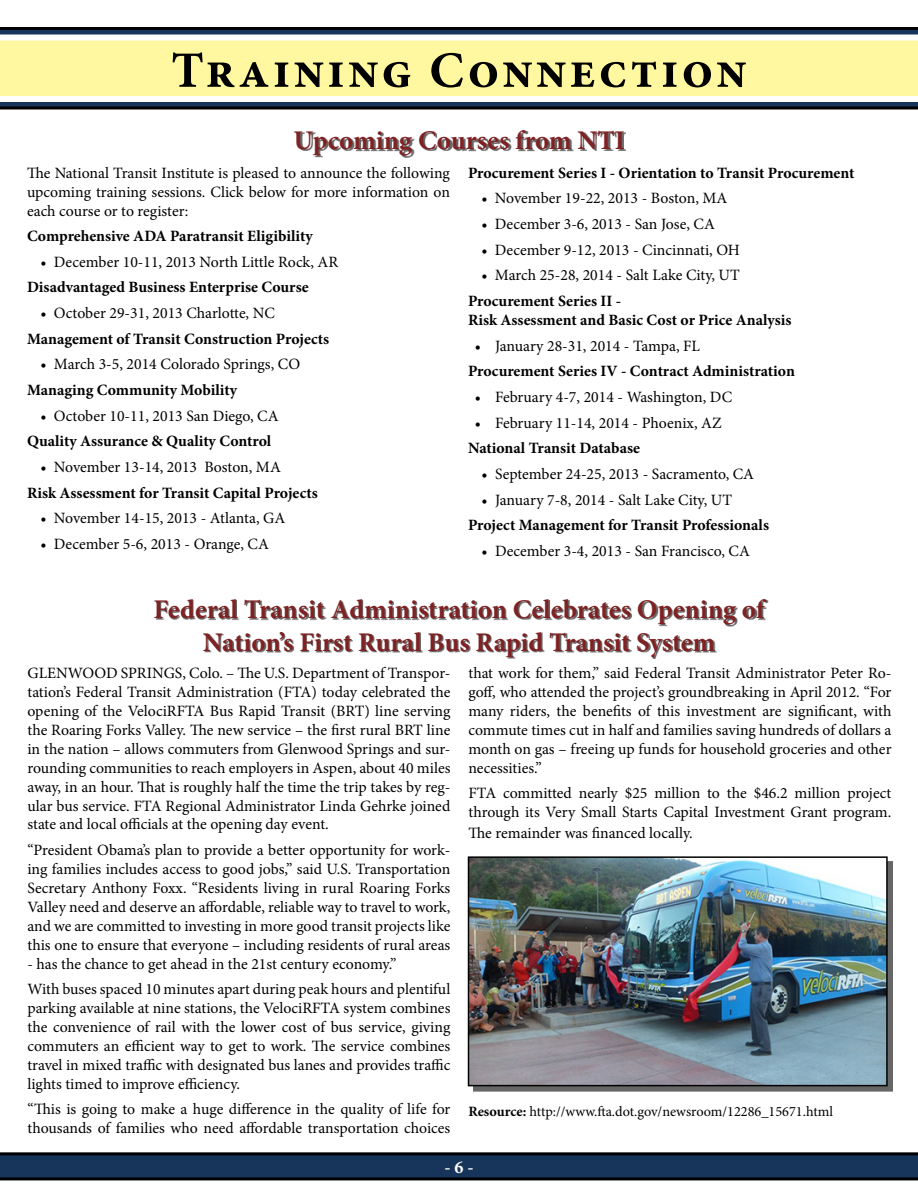
<style>
.page{position:relative;width:918px;height:1188px;background:#fff}
.page>*{position:absolute;margin:0;border:0;box-sizing:border-box;transform-origin:0 0}
.t1{font:700 51px "Minion Pro";letter-spacing:.06em;color:#000}
.t2{font:700 27px/32.4px "Minion Pro";letter-spacing:-.01em;color:#7e2224;text-align:center}
.t3{font:700 18px "Minion Pro";color:#fff}
.t4{font:15.75px/18.9px "Minion Pro";color:#000;text-align:justify}
.t5{font:700 15.75px/18.9px "Minion Pro";letter-spacing:-.005em;color:#000}
.t6{font:14.25px "Minion Pro";color:#000}
.s1{font-weight:700}
</style>
<div class="page">
<svg style="left:0;top:1152px;width:918px;height:28px;background:#152d4a"></svg>
<svg style="left:0;top:27px;width:918px;height:83px;background:#15263b"></svg>
<svg style="left:0;top:34px;width:918px;height:68px"></svg>
<div style="left:296px;top:131px;width:330px;height:26px;background:#000;opacity:.6"></div>
<div style="left:156px;top:600px;width:613px;height:59px;background:#000;opacity:.6"></div>
<div style="left:473px;top:861px;width:420px;height:230px;background:#000;opacity:.6"></div>
<img style="left:471px;top:859px;width:414px;height:224px">
<div style="left:468px;top:856px;width:420px;height:230px;border:2px solid #000"></div>
<h1 class="t1" style="left:171px;top:35px;width:577px">Training Connection</h1>
<h2 class="t2" style="left:294px;top:124px;width:333px">Upcoming Courses from NTI</h2>
<p class="t4" style="left:27px;top:163px;width:424px">The National Transit Institute is pleased to announce the following upcoming training sessions. Click below for more information on each course or to register:</p>
<p class="t5" style="left:27px;top:226px;width:287px">Comprehensive ADA Paratransit Eligibility</p>
<p class="t4" style="left:40px;top:252px;width:299px">• December 10-11, 2013 North Little Rock, AR</p>
<p class="t5" style="left:27px;top:278px;width:283px">Disadvantaged Business Enterprise Course</p>
<p class="t4" style="left:40px;top:304px;width:236px">• October 29-31, 2013 Charlotte, NC</p>
<p class="t5" style="left:27px;top:329px;width:304px">Management of Transit Construction Projects</p>
<p class="t4" style="left:40px;top:355px;width:261px">• March 3-5, 2014 Colorado Springs, CO</p>
<p class="t5" style="left:27px;top:380px;width:212px">Managing Community Mobility</p>
<p class="t4" style="left:40px;top:406px;width:240px">• October 10-11, 2013 San Diego, CA</p>
<p class="t5" style="left:27px;top:432px;width:246px">Quality Assurance &amp; Quality Control</p>
<p class="t4" style="left:40px;top:458px;width:242px">• November 13-14, 2013 Boston, MA</p>
<p class="t5" style="left:27px;top:483px;width:292px">Risk Assessment for Transit Capital Projects</p>
<p class="t4" style="left:40px;top:509px;width:246px">• November 14-15, 2013 - Atlanta, GA</p>
<p class="t4" style="left:40px;top:535px;width:230px">• December 5-6, 2013 - Orange, CA</p>
<p class="t5" style="left:468px;top:163px;width:388px">Procurement Series I - Orientation to Transit Procurement</p>
<p class="t4" style="left:481px;top:189px;width:248px">• November 19-22, 2013 - Boston, MA</p>
<p class="t4" style="left:481px;top:215px;width:235px">• December 3-6, 2013 - San Jose, CA</p>
<p class="t4" style="left:481px;top:240px;width:260px">• December 9-12, 2013 - Cincinnati, OH</p>
<p class="t4" style="left:481px;top:266px;width:260px">• March 25-28, 2014 - Salt Lake City, UT</p>
<p class="t5" style="left:468px;top:291px;width:325px">Procurement Series II -<br>Risk Assessment and Basic Cost or Price Analysis</p>
<p class="t4" style="left:475px;top:336px;width:227px">• January 28-31, 2014 - Tampa, FL</p>
<p class="t5" style="left:468px;top:362px;width:328px">Procurement Series IV - Contract Administration</p>
<p class="t4" style="left:475px;top:388px;width:259px">• February 4-7, 2014 - Washington, DC</p>
<p class="t4" style="left:475px;top:413px;width:248px">• February 11-14, 2014 - Phoenix, AZ</p>
<p class="t5" style="left:468px;top:439px;width:174px">National Transit Database</p>
<p class="t4" style="left:482px;top:465px;width:274px">• September 24-25, 2013 - Sacramento, CA</p>
<p class="t4" style="left:482px;top:490px;width:252px">• January 7-8, 2014 - Salt Lake City, UT</p>
<p class="t5" style="left:468px;top:516px;width:303px">Project Management for Transit Professionals</p>
<p class="t4" style="left:482px;top:542px;width:270px">• December 3-4, 2013 - San Francisco, CA</p>
<h2 class="t2" style="left:153px;top:593px;width:615px">Federal Transit Administration Celebrates Opening of<br>Nation’s First Rural Bus Rapid Transit System</h2>
<p class="t4" style="left:27px;top:664px;width:425px">GLENWOOD SPRINGS, Colo. – The U.S. Department of Transpor&shy;tation’s Federal Transit Administration (FTA) today celebrated the opening of the VelociRFTA Bus Rapid Transit (BRT) line serving the Roaring Forks Valley. The new service – the first rural BRT line in the nation – allows commuters from Glenwood Springs and sur&shy;rounding communities to reach employers in Aspen, about 40 miles away, in an hour. That is roughly half the time the trip takes by reg&shy;ular bus service. FTA Regional Administrator Linda Gehrke joined state and local officials at the opening day event.</p>
<p class="t4" style="left:27px;top:841px;width:425px">“President Obama’s plan to provide a better opportunity for work&shy;ing families includes access to good jobs,” said U.S. Transportation Secretary Anthony Foxx. “Residents living in rural Roaring Forks Valley need and deserve an affordable, reliable way to travel to work, and we are committed to investing in more good transit projects like this one to ensure that everyone – including residents of rural areas</p>
<p class="t4" style="left:27px;top:951px;width:424px;line-height:25.7px">- has the chance to get ahead in the 21st century economy.”<br>With buses spaced 10 minutes apart during peak hours and plentiful</p>
<p class="t4" style="left:27px;top:999px;width:425px">parking available at nine stations, the VelociRFTA system combines the convenience of rail with the lower cost of bus service, giving commuters an efficient way to get to work. The service combines travel in mixed traffic with designated bus lanes and provides traffic lights timed to improve efficiency.</p>
<p class="t4" style="left:27px;top:1100px;width:425px">“This is going to make a huge difference in the quality of life for thousands of families who need affordable transportation choices</p>
<p class="t4" style="left:468px;top:664px;width:425px">that work for them,” said Federal Transit Administrator Peter Ro&shy;goff, who attended the project’s groundbreaking in April 2012. “For many riders, the benefits of this investment are significant, with commute times cut in half and families saving hundreds of dollars a month on gas – freeing up funds for household groceries and other necessities.”</p>
<p class="t4" style="left:468px;top:784px;width:425px">FTA committed nearly $25 million to the $46.2 million project through its Very Small Starts Capital Investment Grant program.</p>
<p class="t4" style="left:468px;top:824px;width:226px">The remainder was financed locally.</p>
<p class="t6" style="left:468px;top:1102px;width:366px"><span class="s1">Resource:</span> http://www.fta.dot.gov/newsroom/12286_15671.html</p>
<p class="t3" style="left:444px;top:1155px;width:31px">- 6 -</p>
</div>
